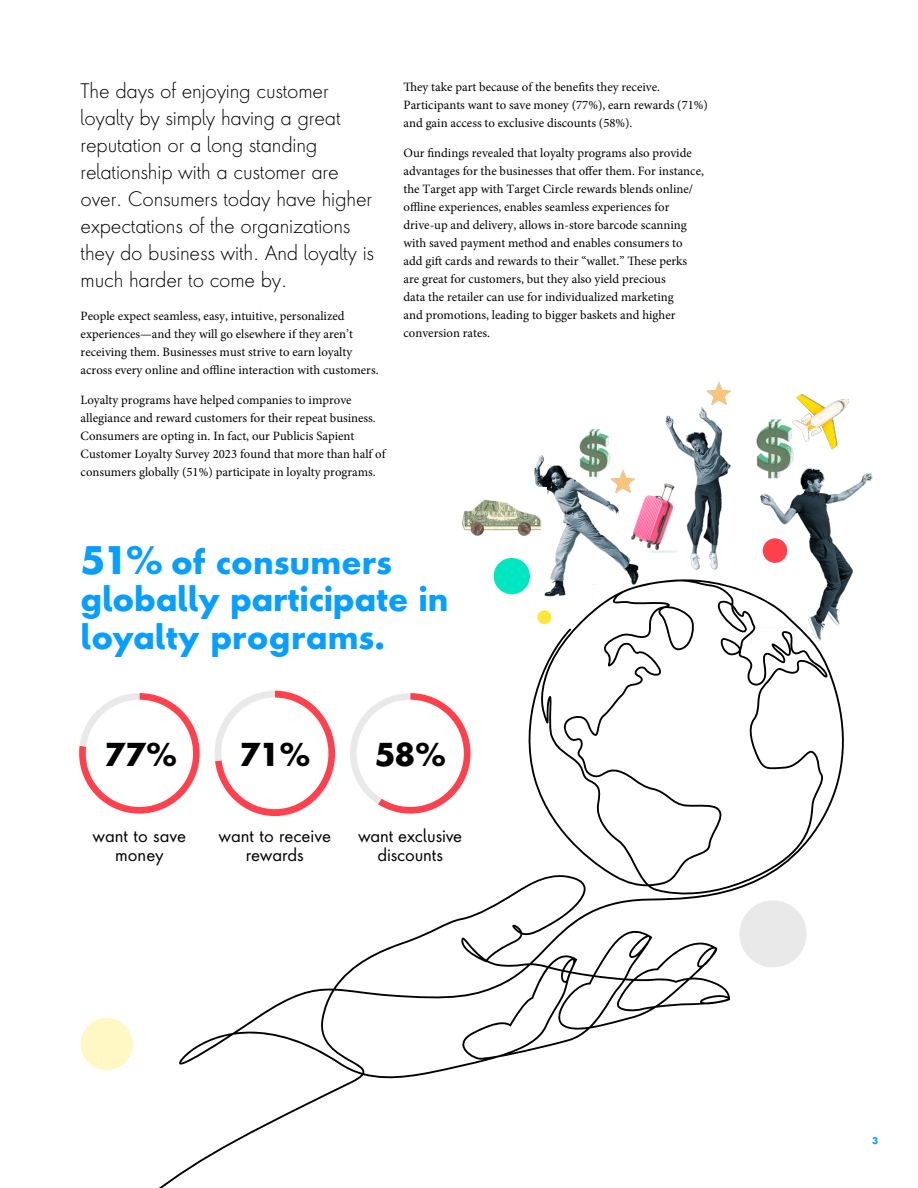
<style>
.page{position:relative;width:918px;height:1188px;background:#fff}
.page>*{position:absolute;margin:0;border:0;box-sizing:border-box;transform-origin:0 0}
.Body_Copy{font:700 31.2px/37.5px "Futura Next";color:#079fff}
.t1{font:700 30.75px "Futura Next";color:#000}
.Body_Copy-2{font:300 19.5px/27px "Futura Next";letter-spacing:-.01em;color:#000}
.t2{font:16.5px "Futura Next";letter-spacing:-.01em;color:#000}
.Body_Copy-3{font:12.75px/18px "Minion Pro";color:#000}
.t3{font:700 9px "Futura Next";color:#079fff}
.s1{font-size:37.05px}
</style>
<div class="page">
<svg style="left:126px;top:578px;width:718px;height:610px"></svg>
<svg style="left:79px;top:693px;width:121px;height:121px"></svg>
<svg style="left:211px;top:691px;width:124px;height:125px"></svg>
<svg style="left:342px;top:693px;width:129px;height:122px"></svg>
<div style="left:494px;top:558px;width:36px;height:36px;background:#00e6c3;border-radius:50%"></div>
<div style="left:739px;top:900px;width:68px;height:67px;background:#e9e9e9;border-radius:50%"></div>
<img style="left:505px;top:455px;width:148px;height:146px">
<img style="left:653px;top:407px;width:78px;height:163px">
<img style="left:745px;top:468px;width:128px;height:175px">
<img style="left:606px;top:461px;width:31px;height:36px">
<img style="left:745px;top:419px;width:61px;height:68px">
<img style="left:568px;top:428px;width:52px;height:56px">
<img style="left:702px;top:382px;width:29px;height:27px">
<img style="left:783px;top:394px;width:66px;height:59px">
<img style="left:462px;top:488px;width:85px;height:59px">
<div style="left:537px;top:610px;width:14px;height:14px;background:#ffe63b;border-radius:50%"></div>
<div style="left:81px;top:1018px;width:52px;height:52px;background:#fff8c4;border-radius:50%"></div>
<p class="Body_Copy-2" style="left:81px;top:77px;width:295px">The days of enjoying customer loyalty by simply having a great reputation or a long standing relationship with a customer are over. Consumers today have higher expectations of the organizations they do business with. And loyalty is much harder to come by.</p>
<p class="Body_Copy-3" style="left:81px;top:307px;width:299px">People expect seamless, easy, intuitive, personalized experiences—and they will go elsewhere if they aren’t receiving them. Businesses must strive to earn loyalty across every online and offline interaction with customers.</p>
<p class="Body_Copy-3" style="left:81px;top:391px;width:306px">Loyalty programs have helped companies to improve allegiance and reward customers for their repeat business.<br>Consumers are opting in. In fact, our Publicis Sapient Customer Loyalty Survey 2023 found that more than half of consumers globally (51%) participate in loyalty programs.</p>
<p class="Body_Copy-3" style="left:404px;top:78px;width:306px">They take part because of the benefits they receive.<br>Participants want to save money (77%), earn rewards (71%) and gain access to exclusive discounts (58%).</p>
<p class="Body_Copy-3" style="left:404px;top:144px;width:302px">Our findings revealed that loyalty programs also provide advantages for the businesses that offer them. For instance, the Target app with Target Circle rewards blends online/ offline experiences, enables seamless experiences for drive-up and delivery, allows in-store barcode scanning with saved payment method and enables consumers to add gift cards and rewards to their “wallet.” These perks are great for customers, but they also yield precious<br>data the retailer can use for individualized marketing<br>and promotions, leading to bigger baskets and higher conversion rates.</p>
<p class="Body_Copy" style="left:81px;top:544px;width:369px"><span class="s1">51%</span> of consumers globally participate in loyalty programs.</p>
<p class="t1" style="left:104px;top:734px;width:74px">77%</p>
<p class="t1" style="left:240px;top:734px;width:72px">71%</p>
<p class="t1" style="left:375px;top:734px;width:73px">58%</p>
<p class="t2" style="left:93px;top:823px;width:95px">want to save</p>
<p class="t2" style="left:115px;top:843px;width:50px">money</p>
<p class="t2" style="left:219px;top:823px;width:114px">want to receive</p>
<p class="t2" style="left:246px;top:843px;width:59px">rewards</p>
<p class="t2" style="left:358px;top:823px;width:106px">want exclusive</p>
<p class="t2" style="left:377px;top:843px;width:67px">discounts</p>
<p class="t3" style="left:872px;top:1135px;width:8px">3</p>
</div>
